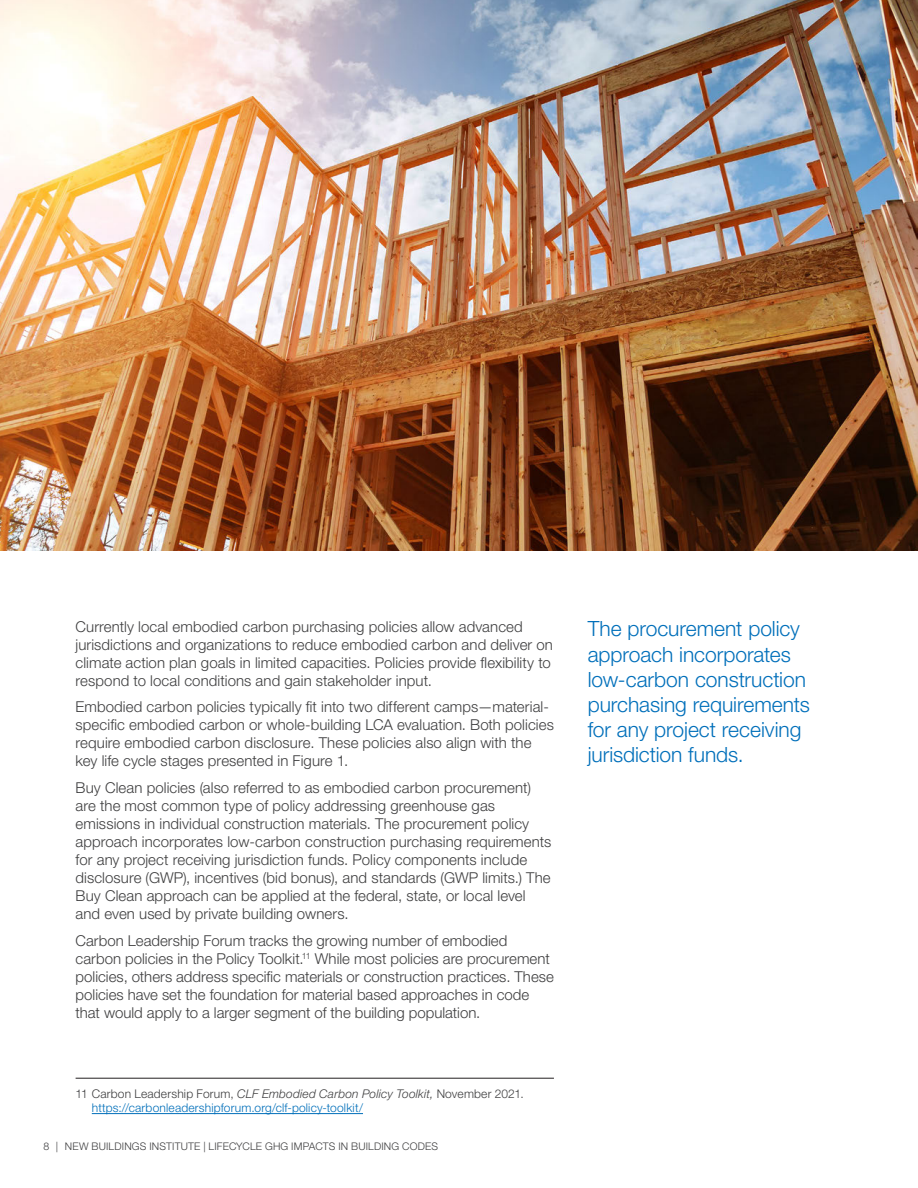
<style>
.page{position:relative;width:918px;height:1188px;background:#fff}
.page>*{position:absolute;margin:0;border:0;box-sizing:border-box;transform-origin:0 0}
.Callout_1{font:300 21px/25.2px "Helvetica Neue LT";letter-spacing:-.005em;color:#006fba}
.body{font:300 15px/18px "Helvetica Neue LT";letter-spacing:.005em;color:#3e3e3f}
.Footnote_w__indent{font:300 12px/14.4px "Helvetica Neue LT";letter-spacing:.015em;color:#006fba}
.t1{font:300 10.5px "Helvetica Neue LT";letter-spacing:.015em;color:#3e3e3f}
.s1{color:#3e3e3f}
.s2{font-style:italic;color:#3e3e3f}
</style>
<div class="page">
<img style="left:0;top:0;width:918px;height:551px">
<hr style="left:76px;top:1078px;width:478px;height:1px;background:#231f20">
<hr style="left:92px;top:1113px;width:271px;height:1px;background:#006fba">
<p class="body" style="left:76px;top:617px;width:479px">Currently local embodied carbon purchasing policies allow advanced jurisdictions and organizations to reduce embodied carbon and deliver on climate action plan goals in limited capacities. Policies provide flexibility to respond to local conditions and gain stakeholder input.</p>
<p class="body" style="left:76px;top:698px;width:480px">Embodied carbon policies typically fit into two different camps—material&shy;specific embodied carbon or whole-building LCA evaluation. Both policies require embodied carbon disclosure. These policies also align with the key life cycle stages presented in Figure 1.</p>
<p class="body" style="left:76px;top:778px;width:477px">Buy Clean policies (also referred to as embodied carbon procurement) are the most common type of policy addressing greenhouse gas emissions in individual construction materials. The procurement policy approach incorporates low-carbon construction purchasing requirements for any project receiving jurisdiction funds. Policy components include disclosure (GWP), incentives (bid bonus), and standards (GWP limits.) The Buy Clean approach can be applied at the federal, state, or local level and even used by private building owners.</p>
<p class="body" style="left:76px;top:931px;width:480px">Carbon Leadership Forum tracks the growing number of embodied carbon policies in the Policy Toolkit.<sup>11</sup> While most policies are procurement policies, others address specific materials or construction practices. These policies have set the foundation for material based approaches in code that would apply to a larger segment of the building population.</p>
<p class="Footnote_w__indent" style="left:92px;top:1086px;width:434px;text-indent:-16px"><span class="s1">11 Carbon Leadership Forum,</span> <span class="s2">CLF Embodied Carbon Policy Toolkit,</span> <span class="s1">November 2021. </span>https://carbonleadershipforum.org/clf-policy-toolkit/</p>
<p class="t1" style="left:44px;top:1140px;width:396px">8 | NEW BUILDINGS INSTITUTE | LIFECYCLE GHG IMPACTS IN BUILDING CODES</p>
<p class="Callout_1" style="left:588px;top:616px;width:224px">The procurement policy approach incorporates low-carbon construction purchasing requirements for any project receiving jurisdiction funds.</p>
</div>
